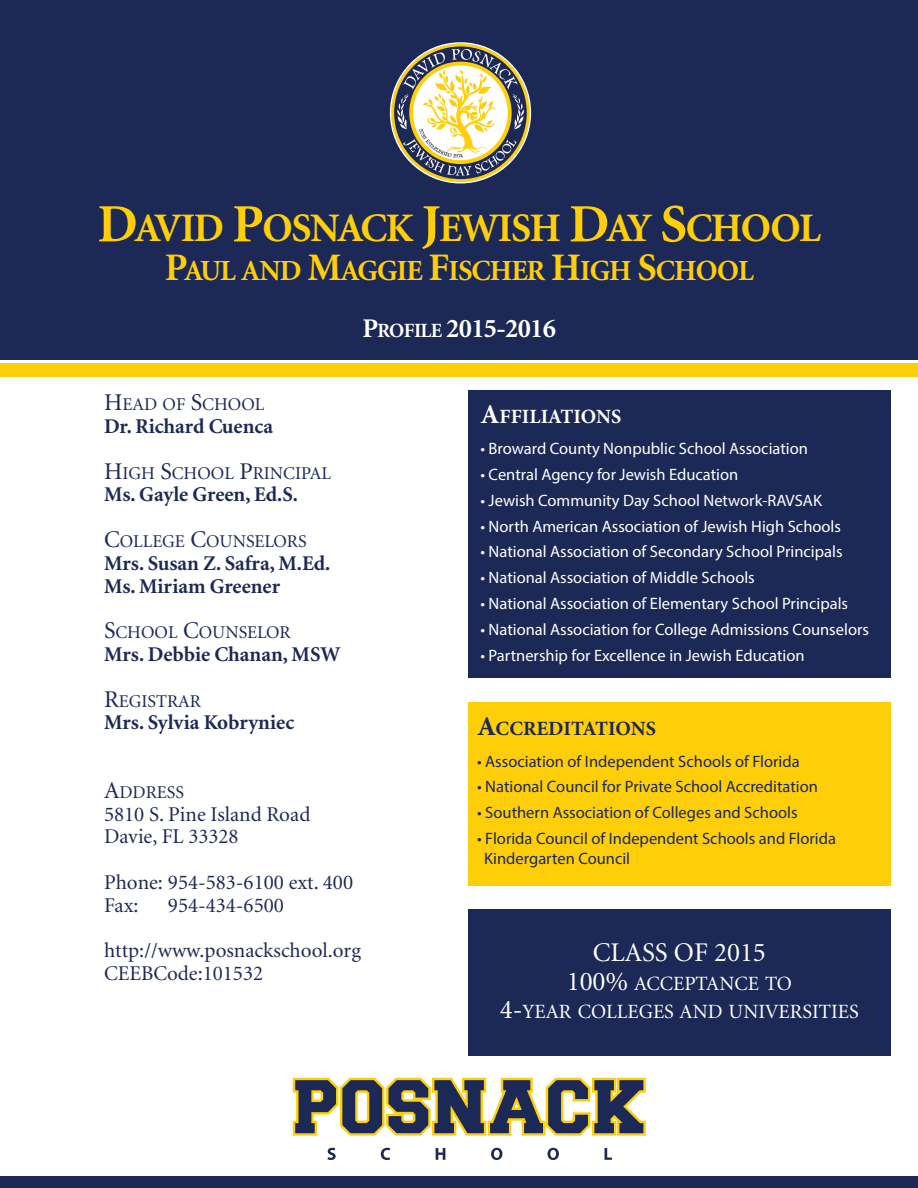
<style>
.page{position:relative;width:918px;height:1188px;background:#fff}
.page>*{position:absolute;margin:0;border:0;box-sizing:border-box;transform-origin:0 0}
.t1{font:700 40.5px "Minion";letter-spacing:-.035em;color:#fece08}
.t2{font:700 29.25px "Minion";letter-spacing:-.035em;color:#fece08}
.t3{font:700 27px "Minion";letter-spacing:-.025em;color:#fff}
.t4{font:27px "Minion";color:#fff}
.t5{font:21px/22.8px "Minion";color:#1c2856}
.t6{font:700 21px/22.8px "Minion";color:#1c2856}
.t7{font:20.25px/28.5px "Minion";color:#fff;text-align:center}
.t8{font:700 20.25px "Minion Pro";color:#1c2856}
.t9{font:700 20.25px "Minion Pro";color:#fff}
.t10{font:18px "Minion";color:#1c2856}
.t11{font:16.5px "Myriad Pro";color:#fff}
.t12{font:16.5px/19.8px "Myriad Pro";color:#1c2856}
.s1{font-size:54px}
.s2{font-size:39px}
.s3{font-size:20.25px}
.s4{font-size:24px}
.s5{font-size:27px}
</style>
<div class="page">
<div style="left:469px;top:910px;width:422px;height:146px;background:#1c2856"></div>
<div style="left:469px;top:390px;width:422px;height:288px;background:#1c2856"></div>
<div style="left:469px;top:702px;width:422px;height:184px;background:#fece08"></div>
<div style="left:0;top:0;width:918px;height:359px;background:#1c2856"></div>
<svg style="left:390px;top:42px;width:141px;height:142px"></svg>
<div style="left:0;top:363px;width:918px;height:14px;background:#fece08"></div>
<div style="left:0;top:1176px;width:918px;height:12px;background:#1c2856"></div>
<svg style="left:293px;top:1078px;width:353px;height:58px"></svg>
<svg style="left:328px;top:1148px;width:8px;height:12px"></svg>
<svg style="left:381px;top:1148px;width:9px;height:12px"></svg>
<svg style="left:436px;top:1148px;width:9px;height:12px"></svg>
<svg style="left:491px;top:1148px;width:11px;height:12px"></svg>
<svg style="left:548px;top:1148px;width:11px;height:12px"></svg>
<svg style="left:605px;top:1148px;width:7px;height:12px"></svg>
<h1 class="t1" style="left:97px;top:213px;width:725px"><span class="s1">D</span>AVID <span class="s1">P</span>OSNACK <span class="s1">J</span>EWISH <span class="s1">D</span>AY <span class="s1">S</span>CHOOL</h1>
<h2 class="t2" style="left:165px;top:260px;width:591px"><span class="s2">P</span>AUL AND <span class="s2">M</span>AGGIE <span class="s2">F</span>ISCHER <span class="s2">H</span>IGH <span class="s2">S</span>CHOOL</h2>
<h3 class="t3" style="left:362px;top:318px;width:195px">P<span class="s3">ROFILE</span> 2015-2016</h3>
<p class="t10" style="left:104px;top:397px;width:162px"><span class="s4">H</span>EAD OF <span class="s4">S</span>CHOOL</p>
<p class="t6" style="left:104px;top:417px;width:171px">Dr. Richard Cuenca</p>
<p class="t10" style="left:104px;top:466px;width:228px"><span class="s4">H</span>IGH <span class="s4">S</span>CHOOL <span class="s4">P</span>RINCIPAL</p>
<p class="t6" style="left:104px;top:485px;width:195px">Ms. Gayle Green, Ed.S.</p>
<p class="t10" style="left:104px;top:534px;width:204px"><span class="s4">C</span>OLLEGE <span class="s4">C</span>OUNSELORS</p>
<p class="t6" style="left:104px;top:553px;width:228px">Mrs. Susan Z. Safra, M.Ed.<br>Ms. Miriam Greener</p>
<p class="t10" style="left:104px;top:625px;width:188px"><span class="s4">S</span>CHOOL <span class="s4">C</span>OUNSELOR</p>
<p class="t6" style="left:104px;top:645px;width:238px">Mrs. Debbie Chanan, MSW</p>
<p class="t10" style="left:104px;top:694px;width:98px"><span class="s4">R</span>EGISTRAR</p>
<p class="t6" style="left:104px;top:713px;width:192px">Mrs. Sylvia Kobryniec</p>
<p class="t10" style="left:104px;top:785px;width:81px"><span class="s4">A</span>DDRESS</p>
<p class="t5" style="left:104px;top:804px;width:208px">5810 S. Pine Island Road<br>Davie, FL 33328</p>
<p class="t5" style="left:104px;top:873px;width:251px">Phone: 954-583-6100 ext. 400<br>Fax:</p>
<p class="t5" style="left:104px;top:884px;width:258px;line-height:45.6px;text-indent:64px">954-434-6500 http://www.posnackschool.org</p>
<p class="t5" style="left:104px;top:964px;width:161px">CEEBCode:101532</p>
<p class="t9" style="left:480px;top:409px;width:142px"><span class="s5">A</span>FFILIATIONS</p>
<p class="t11" style="left:480px;top:443px;width:329px">• Broward County Nonpublic School Association</p>
<p class="t11" style="left:480px;top:468px;width:259px">• Central Agency for Jewish Education</p>
<p class="t11" style="left:480px;top:494px;width:343px">• Jewish Community Day School Network-RAVSAK</p>
<p class="t11" style="left:480px;top:520px;width:362px">• North American Association of Jewish High Schools</p>
<p class="t11" style="left:480px;top:546px;width:364px">• National Association of Secondary School Principals</p>
<p class="t11" style="left:480px;top:572px;width:276px">• National Association of Middle Schools</p>
<p class="t11" style="left:480px;top:597px;width:369px">• National Association of Elementary School Principals</p>
<p class="t11" style="left:480px;top:623px;width:390px">• National Association for College Admissions Counselors</p>
<p class="t11" style="left:480px;top:649px;width:326px">• Partnership for Excellence in Jewish Education</p>
<p class="t8" style="left:477px;top:721px;width:180px"><span class="s5">A</span>CCREDITATIONS</p>
<p class="t12" style="left:477px;top:752px;width:324px">• Association of Independent Schools of Florida</p>
<p class="t12" style="left:477px;top:778px;width:342px">• National Council for Private School Accreditation</p>
<p class="t12" style="left:477px;top:804px;width:322px">• Southern Association of Colleges and Schools</p>
<p class="t12" style="left:484px;top:830px;width:353px;text-indent:-7px">• Florida Council of Independent Schools and Florida<br>Kindergarten Council</p>
<h3 class="t4" style="left:593px;top:942px;width:175px">CLASS OF 2015</h3>
<p class="t7" style="left:500px;top:971px;width:360px"><span class="s5">100%</span> ACCEPTANCE TO<br><span class="s5">4-</span>YEAR COLLEGES AND UNIVERSITIES</p>
</div>
